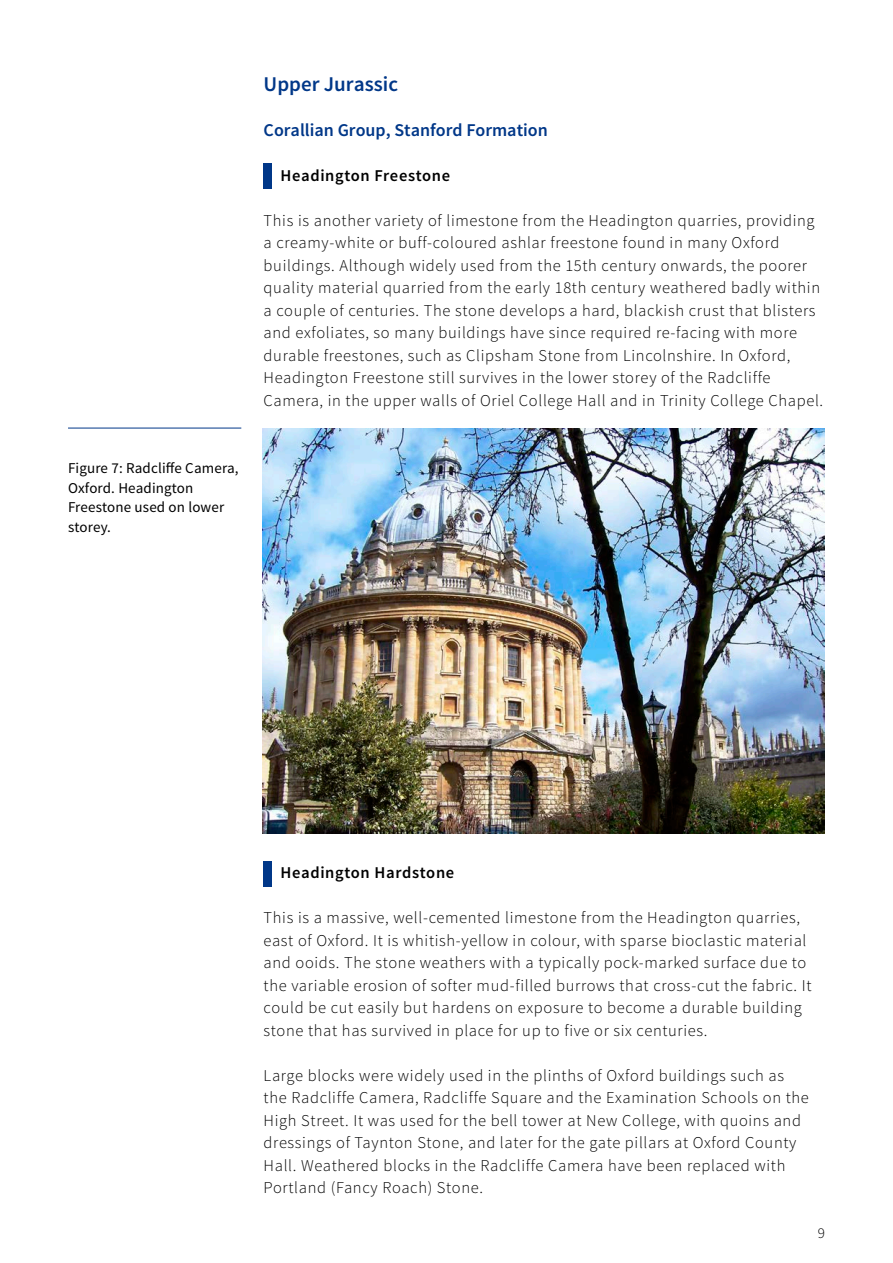
<style>
.page{position:relative;width:893px;height:1263px;background:#fff}
.page>*{position:absolute;margin:0;border:0;box-sizing:border-box;transform-origin:0 0}
.Heading_1{font:600 21px "Source Sans Pro";color:#003788}
.Heading_2{font:600 18px "Source Sans Pro";color:#003788}
.Body_text{font:300 16.5px/22.5px "Source Sans Pro";letter-spacing:.04em;color:#000}
.Emphasis_Stone_type{font:600 16.5px "Source Sans Pro";letter-spacing:.04em;color:#000}
.t1{font:15px/19.5px "Source Sans Pro";letter-spacing:.01em;color:#000}
.t2{font:300 15px "Source Sans Pro";color:#000}
</style>
<div class="page">
<div style="left:264px;top:164px;width:8px;height:25px;background:#003788"></div>
<hr style="left:68px;top:428px;width:173px;height:1px;background:#003788">
<img style="left:263px;top:428px;width:562px;height:405px">
<div style="left:264px;top:861px;width:8px;height:25px;background:#003788"></div>
<p class="t1" style="left:68px;top:459px;width:172px">Figure 7: Radcliffe Camera,<br>Oxford. Headington<br>Freestone used on lower storey.</p>
<h1 class="Heading_1" style="left:264px;top:70px;width:136px">Upper Jurassic</h1>
<h2 class="Heading_2" style="left:264px;top:118px;width:286px">Corallian Group, Stanford Formation</h2>
<h3 class="Emphasis_Stone_type" style="left:281px;top:165px;width:171px">Headington Freestone</h3>
<p class="Body_text" style="left:264px;top:209px;width:561px">This is another variety of limestone from the Headington quarries, providing a creamy-white or buff-coloured ashlar freestone found in many Oxford buildings. Although widely used from the 15th century onwards, the poorer quality material quarried from the early 18th century weathered badly within a couple of centuries. The stone develops a hard, blackish crust that blisters and exfoliates, so many buildings have since required re-facing with more durable freestones, such as Clipsham Stone from Lincolnshire. In Oxford, Headington Freestone still survives in the lower storey of the Radcliffe Camera, in the upper walls of Oriel College Hall and in Trinity College Chapel.</p>
<h3 class="Emphasis_Stone_type" style="left:281px;top:862px;width:175px">Headington Hardstone</h3>
<p class="Body_text" style="left:264px;top:906px;width:549px">This is a massive, well-cemented limestone from the Headington quarries, east of Oxford. It is whitish-yellow in colour, with sparse bioclastic material and ooids. The stone weathers with a typically pock-marked surface due to the variable erosion of softer mud-filled burrows that cross-cut the fabric. It could be cut easily but hardens on exposure to become a durable building stone that has survived in place for up to five or six centuries.</p>
<p class="Body_text" style="left:264px;top:1064px;width:547px">Large blocks were widely used in the plinths of Oxford buildings such as the Radcliffe Camera, Radcliffe Square and the Examination Schools on the High Street. It was used for the bell tower at New College, with quoins and dressings of Taynton Stone, and later for the gate pillars at Oxford County Hall. Weathered blocks in the Radcliffe Camera have been replaced with Portland (Fancy Roach) Stone.</p>
<p class="t2" style="left:818px;top:1224px;width:9px">9</p>
</div>
